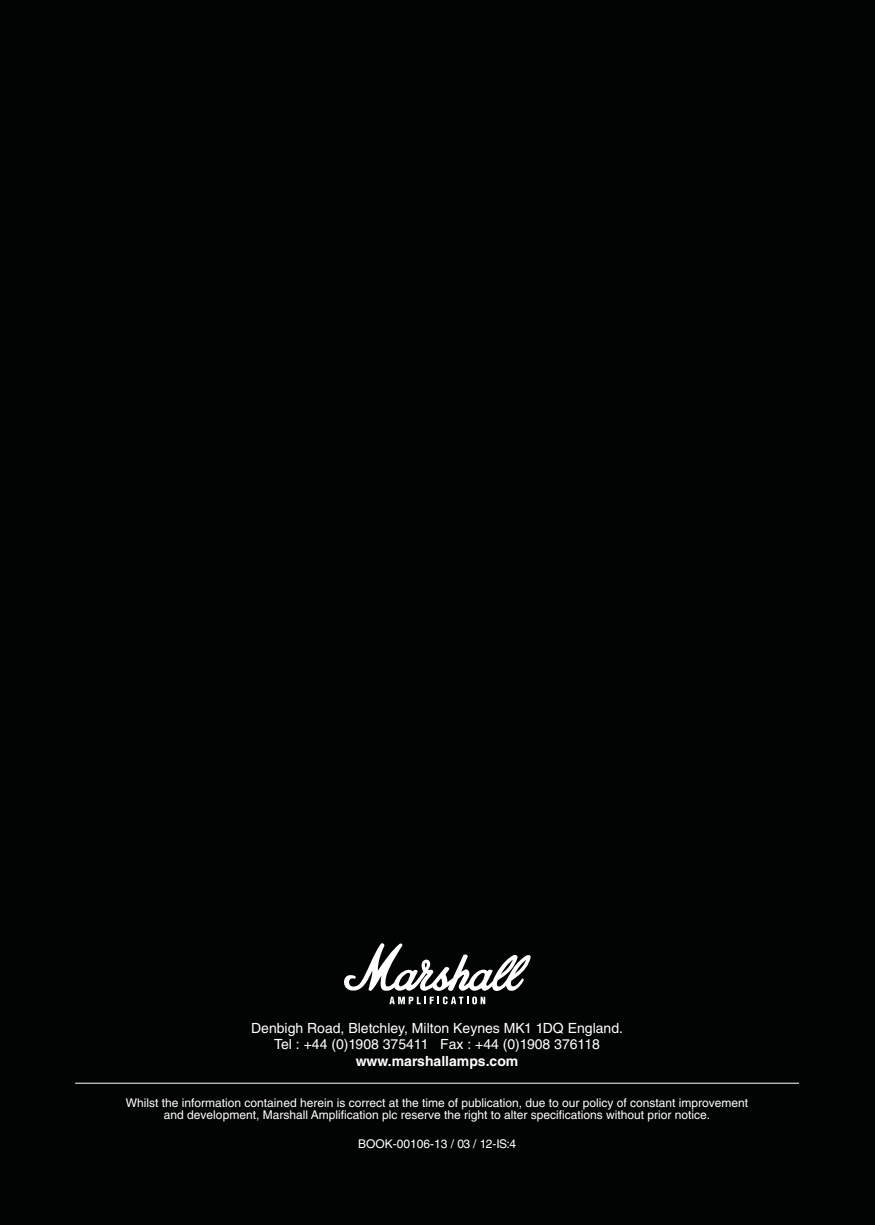
<style>
.page{position:relative;width:876px;height:1225px;background:#fff}
.page>*{position:absolute;margin:0;border:0;box-sizing:border-box;transform-origin:0 0}
.t1{font:14px/16.8px "Helvetica";color:#fff;text-align:center}
.t2{font:700 14px "Helvetica";color:#fff}
.t3{font:12px/12px "Helvetica";color:#fff;text-align:center}
</style>
<div class="page">
<div style="left:0;top:0;width:874px;height:1224px;background:#020303"></div>
<svg style="left:344px;top:943px;width:187px;height:61px"></svg>
<hr style="left:75px;top:1082px;width:724px;height:1px;background:#fff">
<p class="t1" style="left:251px;top:1020px;width:373px">Denbigh Road, Bletchley, Milton Keynes MK1 1DQ England.<br>Tel : +44 (0)1908 375411 Fax : +44 (0)1908 376118</p>
<p class="t2" style="left:356px;top:1056px;width:164px">www.marshallamps.com</p>
<p class="t3" style="left:126px;top:1098px;width:624px">Whilst the information contained herein is correct at the time of publication, due to our policy of constant improvement and development, Marshall Amplification plc reserve the right to alter specifications without prior notice.</p>
<p class="t3" style="left:358px;top:1138px;width:159px">BOOK-00106-13 / 03 / 12-IS:4</p>
</div>
